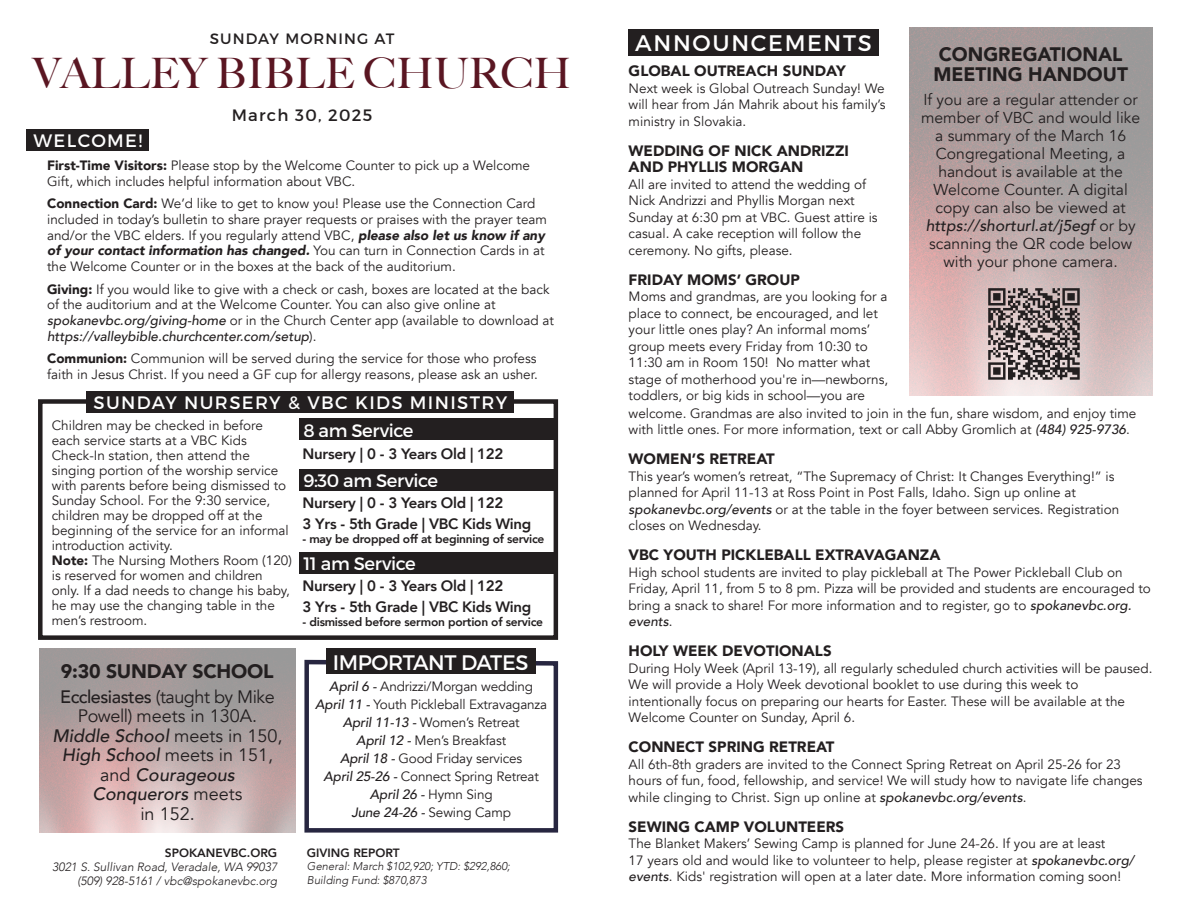
<style>
.page{position:relative;width:1188px;height:918px;background:#fff}
.page>*{position:absolute;margin:0;border:0;box-sizing:border-box;transform-origin:0 0}
.t1{font:500 42px "Big Caslon";color:#5a1622}
.t2{font:22.5px "Montserrat";letter-spacing:.075em;color:#fff}
.t3{font:21px "Montserrat";letter-spacing:-.02em;color:#fff}
.t4{font:900 19.5px/19.5px "Avenir";color:#231f20}
.t5{font:18px/19.5px "Avenir";color:#231f20;text-align:center}
.t6{font:18px/27.5px "Montserrat";letter-spacing:.065em;color:#fff}
.t7{font:18px "Montserrat";letter-spacing:-.02em;color:#fff}
.t8{font:16.5px "Montserrat";letter-spacing:.075em;color:#231f20}
.t9{font:15.75px/18px "Avenir";color:#231f20;text-align:center}
.t10{font:900 15px/16.5px "Avenir";color:#231f20}
.t11{font:800 15px/20.9px "Avenir";letter-spacing:-.02em;color:#231f20}
.t12{font:15px "Montserrat";letter-spacing:.075em;color:#231f20}
.t13{font:13.5px/16.5px "Avenir";color:#231f20}
.t14{font:800 12px "Avenir";letter-spacing:-.02em;color:#231f20}
.t15{font:italic 300 12px/14.4px "Avenir";color:#231f20;text-align:right}
.t16{font:800 12px "Avenir";color:#231f20}
.t17{font:italic 300 11.25px/13.5px "Avenir";color:#231f20}
.s1{font-weight:900}
.s2{font-weight:900;font-style:italic}
.s3{font-weight:500;font-style:italic}
.s4{font-weight:500}
</style>
<div class="page">
<div style="left:38px;top:399px;width:520px;height:241px;background:#fff;border:4px solid #231f20"></div>
<div style="left:628px;top:29px;width:251px;height:27px;background:#231f20"></div>
<div style="left:27px;top:129px;width:122px;height:22px;background:#231f20"></div>
<div style="left:87px;top:391px;width:427px;height:22px;background:#231f20"></div>
<div style="left:299px;top:419px;width:257px;height:21px;background:#231f20"></div>
<div style="left:299px;top:469px;width:257px;height:21px;background:#231f20"></div>
<div style="left:299px;top:552px;width:257px;height:22px;background:#231f20"></div>
<svg style="left:304px;top:658px;width:255px;height:175px"></svg>
<div style="left:326px;top:649px;width:209px;height:25px;background:#231f20"></div>
<svg style="left:988px;top:288px;width:92px;height:92px;background:#7c7272"></svg>
<p class="t12" style="left:210px;top:29px;width:186px">SUNDAY MORNING AT</p>
<h1 class="t1" style="left:33px;top:57px;width:540px">VALLEY BIBLE CHURCH</h1>
<p class="t8" style="left:232px;top:105px;width:142px">March 30, 2025</p>
<h3 class="t6" style="left:34px;top:127px;width:110px">WELCOME!</h3>
<p class="t13" style="left:47px;top:157px;width:484px;line-height:15.8px"><span class="s1">First-Time Visitors:</span> Please stop by the Welcome Counter to pick up a Welcome<br>Gift, which includes helpful information about VBC.</p>
<p class="t13" style="left:47px;top:196px;width:501px;line-height:15.8px"><span class="s1">Connection Card:</span> We’d like to get to know you! Please use the Connection Card included in today’s bulletin to share prayer requests or praises with the prayer team and/or the VBC elders. If you regularly attend VBC, <span class="s2">please also let us know if any of your contact information has changed.</span> You can turn in Connection Cards in at the Welcome Counter or in the boxes at the back of the auditorium.</p>
<p class="t13" style="left:47px;top:281px;width:508px;line-height:15.8px"><span class="s1">Giving:</span> If you would like to give with a check or cash, boxes are located at the back of the auditorium and at the Welcome Counter. You can also give online at <span class="s3">spokanevbc.org/giving-home</span> or in the Church Center app (available to download at <span class="s3">https://valleybible.churchcenter.com/setup</span>).</p>
<p class="t13" style="left:47px;top:351px;width:492px;line-height:15.8px"><span class="s1">Communion:</span> Communion will be served during the service for those who profess faith in Jesus Christ. If you need a GF cup for allergy reasons, please ask an usher.</p>
<p class="t13" style="left:52px;top:418px;width:242px;line-height:15px">Children may be checked in before each service starts at a VBC Kids Check-In station, then attend the singing portion of the worship service with parents before being dismissed to Sunday School. For the 9:30 service, children may be dropped off at the beginning of the service for an informal introduction activity.<br><span class="s1">Note:</span> The Nursing Mothers Room (120) is reserved for women and children only. If a dad needs to change his baby, he may use the changing table in the men’s restroom.</p>
<h3 class="t6" style="left:303px;top:389px;width:205px;text-indent:-210px">SUNDAY NURSERY &amp; VBC KIDS MINISTRY<br>8 am Service</h3>
<p class="t11" style="left:303px;top:444px;width:202px">Nursery | 0 - 3 Years Old | 122</p>
<h3 class="t7" style="left:303px;top:469px;width:136px">9:30 am Service</h3>
<p class="t11" style="left:303px;top:492px;width:230px">Nursery | 0 - 3 Years Old | 122<br>3 Yrs - 5th Grade | VBC Kids Wing</p>
<p class="t14" style="left:303px;top:531px;width:243px">- may be dropped off at beginning of service</p>
<h3 class="t7" style="left:303px;top:553px;width:114px">11 am Service</h3>
<p class="t11" style="left:303px;top:576px;width:230px">Nursery | 0 - 3 Years Old | 122<br>3 Yrs - 5th Grade | VBC Kids Wing</p>
<p class="t14" style="left:303px;top:614px;width:242px">- dismissed before sermon portion of service</p>
<h3 class="t3" style="left:333px;top:650px;width:197px">IMPORTANT DATES</h3>
<p class="t13" style="left:315px;top:677px;width:234px;line-height:18px;text-align:center"><span class="s3">April 6 -</span> Andrizzi/Morgan wedding<br><span class="s3">April 11 -</span> Youth Pickleball Extravaganza<br><span class="s3">April 11-13 -</span> Women’s Retreat<br><span class="s3">April 12 -</span> Men’s Breakfast<br><span class="s3">April 18 -</span> Good Friday services<br><span class="s3">April 25-26 -</span> Connect Spring Retreat<br><span class="s3">April 26 -</span> Hymn Sing<br><span class="s3">June 24-26 -</span> Sewing Camp</p>
<h3 class="t4" style="left:61px;top:662px;width:214px">9:30 SUNDAY SCHOOL</h3>
<h3 class="t5" style="left:53px;top:687px;width:231px"><span class="s4">Ecclesiastes</span> (taught by Mike<br>Powell) meets in 130A.<br><span class="s3">Middle School</span> meets in 150,<br><span class="s3">High School</span> meets in 151, and <span class="s3">Courageous<br>Conquerors</span> meets<br>in 152.</h3>
<p class="t16" style="left:165px;top:845px;width:114px">SPOKANEVBC.ORG</p>
<p class="t15" style="left:52px;top:860px;width:226px">3021 S. Sullivan Road, Veradale, WA 99037 (509) 928-5161 / vbc@spokanevbc.org</p>
<p class="t16" style="left:307px;top:845px;width:94px">GIVING REPORT</p>
<p class="t17" style="left:307px;top:859px;width:205px">General: March $102,920; YTD: $292,860;<br>Building Fund: $870,873</p>
<h2 class="t2" style="left:635px;top:30px;width:238px">ANNOUNCEMENTS</h2>
<p class="t10" style="left:629px;top:63px;width:219px">GLOBAL OUTREACH SUNDAY</p>
<p class="t13" style="left:629px;top:80px;width:258px;text-align:justify">Next week is Global Outreach Sunday! We will hear from Ján Mahrik about his family’s ministry in Slovakia.</p>
<p class="t10" style="left:629px;top:143px;width:222px">WEDDING OF NICK ANDRIZZI<br>AND PHYLLIS MORGAN</p>
<p class="t13" style="left:629px;top:176px;width:251px">All are invited to attend the wedding of Nick Andrizzi and Phyllis Morgan next Sunday at 6:30 pm at VBC. Guest attire is casual. A cake reception will follow the ceremony. No gifts, please.</p>
<p class="t10" style="left:629px;top:272px;width:173px">FRIDAY MOMS’ GROUP</p>
<p class="t13" style="left:629px;top:288px;width:261px">Moms and grandmas, are you looking for a place to connect, be encouraged, and let your little ones play? An informal moms’ group meets every Friday from 10:30 to 11:30 am in Room 150! No matter what stage of motherhood you're in—newborns, toddlers, or big kids in school—you are</p>
<h3 class="t4" style="left:933px;top:45px;width:196px">CONGREGATIONAL<br>MEETING HANDOUT</h3>
<p class="t9" style="left:921px;top:91px;width:221px">If you are a regular attender or member of VBC and would like a summary of the March 16<br>Congregational Meeting, a handout is available at the<br>Welcome Counter. A digital copy can also be viewed at <span class="s3">https://shorturl.at/j5egf</span> or by scanning the QR code below with your phone camera.</p>
<p class="t13" style="left:629px;top:405px;width:509px">welcome. Grandmas are also invited to join in the fun, share wisdom, and enjoy time with little ones. For more information, text or call Abby Gromlich at <span class="s3">(484) 925-9736</span>.</p>
<p class="t10" style="left:629px;top:451px;width:148px">WOMEN’S RETREAT</p>
<p class="t13" style="left:629px;top:468px;width:492px">This year’s women’s retreat, “The Supremacy of Christ: It Changes Everything!” is planned for April 11-13 at Ross Point in Post Falls, Idaho. Sign up online at <span class="s3">spokanevbc.org/events</span> or at the table in the foyer between services. Registration closes on Wednesday.</p>
<p class="t10" style="left:629px;top:547px;width:313px">VBC YOUTH PICKLEBALL EXTRAVAGANZA</p>
<p class="t13" style="left:629px;top:564px;width:524px">High school students are invited to play pickleball at The Power Pickleball Club on Friday, April 11, from 5 to 8 pm. Pizza will be provided and students are encouraged to bring a snack to share! For more information and to register, go to <span class="s3">spokanevbc.org. events</span>.</p>
<p class="t10" style="left:629px;top:643px;width:204px">HOLY WEEK DEVOTIONALS</p>
<p class="t13" style="left:629px;top:660px;width:525px">During Holy Week (April 13-19), all regularly scheduled church activities will be paused.<br>We will provide a Holy Week devotional booklet to use during this week to intentionally focus on preparing our hearts for Easter. These will be available at the Welcome Counter on Sunday, April 6.</p>
<p class="t10" style="left:629px;top:739px;width:207px">CONNECT SPRING RETREAT</p>
<p class="t13" style="left:629px;top:756px;width:516px">All 6th-8th graders are invited to the Connect Spring Retreat on April 25-26 for 23 hours of fun, food, fellowship, and service! We will study how to navigate life changes while clinging to Christ. Sign up online at <span class="s3">spokanevbc.org/events</span>.</p>
<p class="t10" style="left:629px;top:819px;width:217px">SEWING CAMP VOLUNTEERS</p>
<p class="t13" style="left:629px;top:835px;width:507px">The Blanket Makers’ Sewing Camp is planned for June 24-26. If you are at least<br>17 years old and would like to volunteer to help, please register at <span class="s3">spokanevbc.org/ events</span>. Kids' registration will open at a later date. More information coming soon!</p>
</div>
